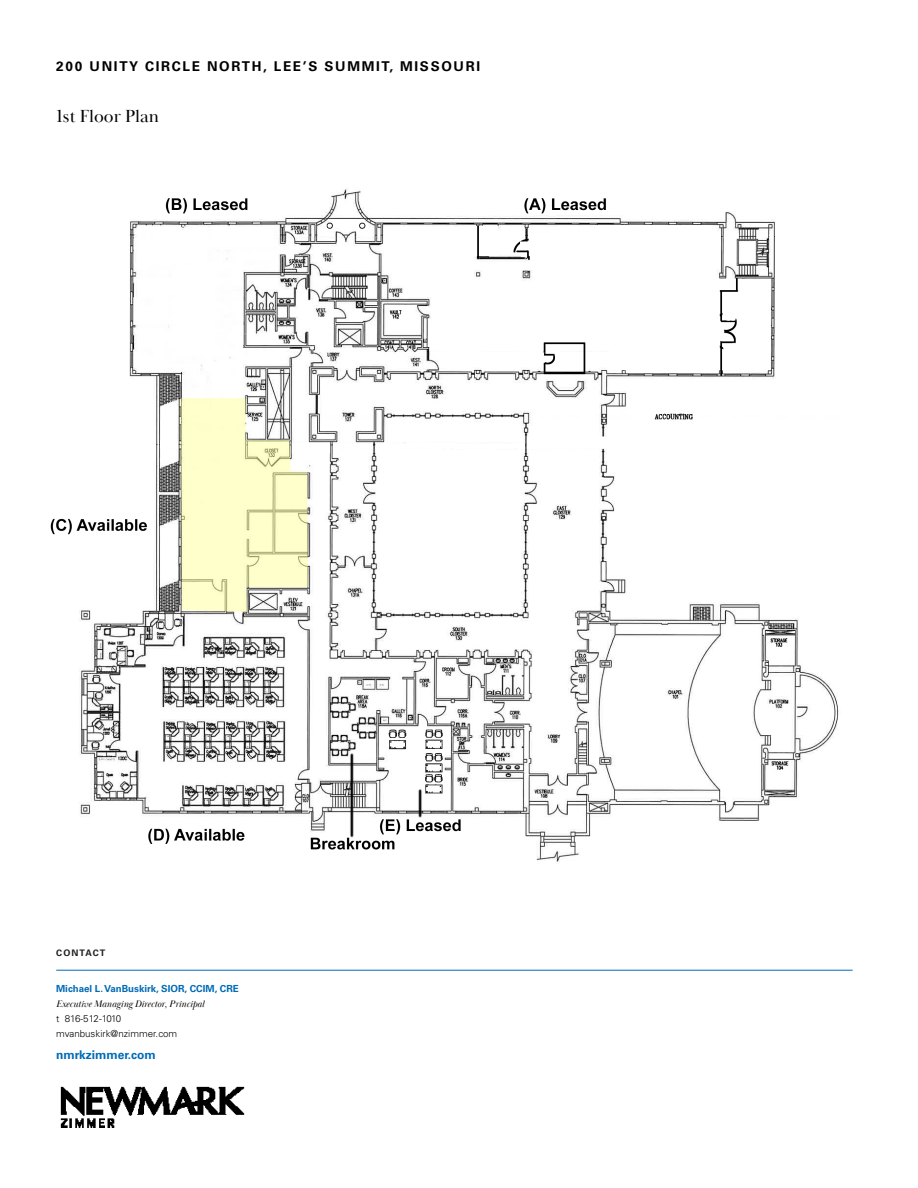
<style>
.page{position:relative;width:918px;height:1188px;background:#fff}
.page>*{position:absolute;margin:0;border:0;box-sizing:border-box;transform-origin:0 0}
.Text_12_18_Bask{font:18px "Baskerville Display PT";color:#000}
.Head_9_11_CAPS{font:700 13.5px "Univers LT Pro 65";letter-spacing:.125em;color:#000}
.Text_8_11{font:700 12px "Univers LT Pro 65";color:#006bb6}
.Text_6_5_10{font:300 9.75px/15px "Univers LT Pro 45";color:#000}
.Text_6_5_10-2{font:italic 9.75px "Baskerville Display PT";color:#000}
.Text_6_5_10-3{font:700 9.75px "Univers LT Pro 65";color:#006bb6}
.Head_6_10_CAPS{font:700 9px "Univers LT Pro 65";letter-spacing:.125em;color:#231f20}
</style>
<div class="page">
<img style="left:61px;top:1086px;width:184px;height:41px">
<hr style="left:56px;top:970px;width:797px;height:1px;background:#006bb6">
<img style="left:50px;top:189px;width:789px;height:673px">
<p class="Head_9_11_CAPS" style="left:56px;top:56px;width:425px">200 UNITY CIRCLE NORTH, LEE’S SUMMIT, MISSOURI</p>
<p class="Text_12_18_Bask" style="left:56px;top:106px;width:104px">1st Floor Plan</p>
<p class="Head_6_10_CAPS" style="left:56px;top:946px;width:51px">CONTACT</p>
<p class="Text_6_5_10-3" style="left:56px;top:982px;width:184px">Michael L. VanBuskirk, SIOR, CCIM, CRE</p>
<p class="Text_6_5_10-2" style="left:56px;top:998px;width:150px">Executive Managing Director, Principal</p>
<p class="Text_6_5_10" style="left:56px;top:1011px;width:123px">t 816-512-1010 mvanbuskirk@nzimmer.com</p>
<p class="Text_8_11" style="left:56px;top:1046px;width:101px">nmrkzimmer.com</p>
</div>
